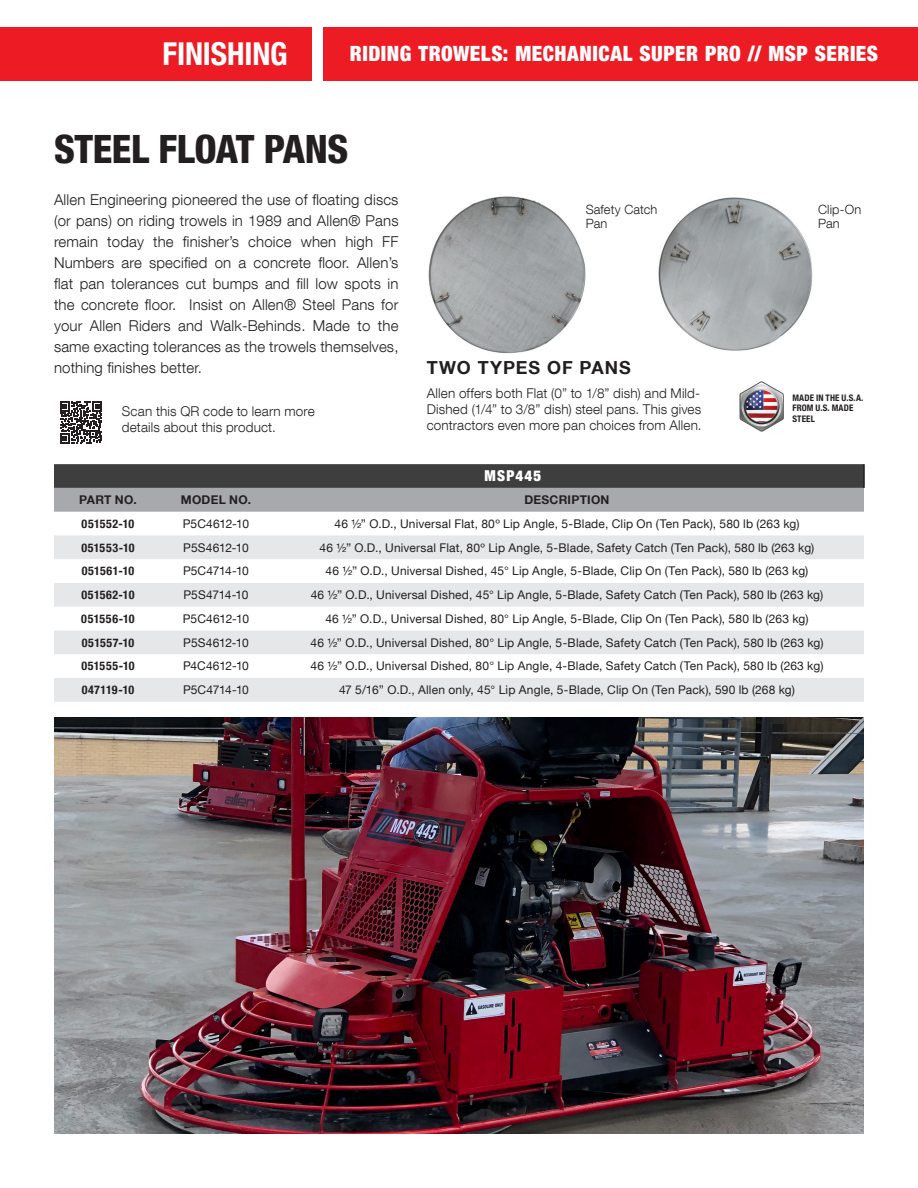
<style>
.page{position:relative;width:918px;height:1188px;background:#fff}
.page>*{position:absolute;margin:0;border:0;box-sizing:border-box;transform-origin:0 0}
.HEADER__Product{font:800 condensed 39px "Helvetica Neue LT Com";letter-spacing:-.01em;color:#231f20}
.t1{font:700 condensed 31.5px "Helvetica Neue LT Com";letter-spacing:-.005em;color:#fff}
.t2{font:900 condensed 21px "Helvetica Neue LT Com";letter-spacing:.025em;color:#fff}
.HEADER_2{font:700 18px "Helvetica Neue LT Com";letter-spacing:.055em;color:#231f20}
.BODY_TEXT{font:300 15px/21px "Helvetica Neue LT Com";letter-spacing:.01em;color:#231f20;text-align:justify}
.TABLE_HEADER{font:900 condensed 15px "Helvetica Neue LT Com";letter-spacing:.08em;color:#fff}
.t3{font:300 13.5px/16.2px "Helvetica Neue LT Com";letter-spacing:.01em;color:#231f20;text-align:justify}
.t4{font:300 12.75px/14.2px "Helvetica Neue LT Com";letter-spacing:.01em;color:#231f20}
.TABLE_DESCRIPTION_TE{font:12px "Helvetica Neue LT Com";letter-spacing:.015em;color:#231f20}
.TABLE_PRODUCT__COLUM{font:700 condensed 12px "Helvetica Neue LT Com";letter-spacing:.03em;color:#231f20}
.TABLE_DESCRIPTION_TE-2{font:12px "Helvetica Neue LT Com";letter-spacing:-.025em;color:#231f20}
.TABLE_DESCRIPTION_TE-3{font:700 12px "Helvetica Neue LT Com";letter-spacing:.02em;color:#231f20}
.TABLE_DESCRIPTION_TE-4{font:12px "Helvetica Neue LT Com";letter-spacing:-.015em;color:#231f20}
.TABLE_PRODUCT__COLUM-2{font:700 condensed 9px/10.8px "Helvetica Neue LT Com";letter-spacing:.02em;color:#231f20}
</style>
<div class="page">
<div style="left:0;top:27px;width:312px;height:54px;background:#ed1c24"></div>
<div style="left:323px;top:27px;width:595px;height:54px;background:#ed1c24"></div>
<img style="left:428px;top:196px;width:158px;height:158px">
<img style="left:658px;top:197px;width:155px;height:154px">
<svg style="left:740px;top:382px;width:44px;height:49px"></svg>
<svg style="left:60px;top:401px;width:42px;height:42px"></svg>
<svg style="left:54px;top:464px;width:810px;height:48px;background:#747577"></svg>
<svg style="left:54px;top:535px;width:810px;height:167px;fill:#e6e7e9"></svg>
<hr style="left:863px;top:464px;width:2px;height:24px;background:#231f20">
<img style="left:54px;top:717px;width:810px;height:417px">
<h2 class="t1" style="left:163px;top:35px;width:127px">FINISHING</h2>
<h3 class="t2" style="left:350px;top:41px;width:530px">RIDING TROWELS: MECHANICAL SUPER PRO // MSP SERIES</h3>
<p class="HEADER__Product" style="left:54px;top:125px;width:296px">STEEL FLOAT PANS</p>
<p class="BODY_TEXT" style="left:54px;top:189px;width:346px">Allen Engineering pioneered the use of floating discs (or pans) on riding trowels in 1989 and Allen® Pans remain today the finisher’s choice when high FF Numbers are specified on a concrete floor. Allen’s flat pan tolerances cut bumps and fill low spots in the concrete floor. Insist on Allen® Steel Pans for your Allen Riders and Walk-Behinds. Made to the same exacting tolerances as the trowels themselves, nothing finishes better.</p>
<p class="t3" style="left:122px;top:403px;width:194px">Scan this QR code to learn more details about this product.</p>
<p class="t4" style="left:586px;top:202px;width:73px">Safety Catch<br>Pan</p>
<p class="t4" style="left:818px;top:202px;width:45px">Clip-On<br>Pan</p>
<p class="HEADER_2" style="left:427px;top:357px;width:206px">TWO TYPES OF PANS</p>
<p class="t3" style="left:427px;top:385px;width:276px">Allen offers both Flat (0” to 1/8” dish) and Mild-Dished (1/4” to 3/8” dish) steel pans. This gives contractors even more pan choices from Allen.</p>
<p class="TABLE_HEADER" style="left:485px;top:467px;width:58px">MSP445</p>
<p class="TABLE_PRODUCT__COLUM-2" style="left:792px;top:392px;width:73px">MADE IN THE U.S.A.<br>FROM U.S. MADE<br>STEEL</p>
<p class="TABLE_DESCRIPTION_TE-3" style="left:79px;top:492px;width:59px">PART NO.</p>
<p class="TABLE_DESCRIPTION_TE-3" style="left:181px;top:492px;width:72px">MODEL NO.</p>
<p class="TABLE_DESCRIPTION_TE-3" style="left:524px;top:492px;width:87px">DESCRIPTION</p>
<p class="TABLE_PRODUCT__COLUM" style="left:82px;top:516px;width:54px">051552-10</p>
<p class="TABLE_DESCRIPTION_TE" style="left:183px;top:516px;width:68px">P5C4612-10</p>
<p class="TABLE_DESCRIPTION_TE" style="left:335px;top:516px;width:466px">46 ½” O.D., Universal Flat, 80º Lip Angle, 5-Blade, Clip On (Ten Pack), 580 lb (263 kg)</p>
<p class="TABLE_PRODUCT__COLUM" style="left:81px;top:540px;width:55px">051553-10</p>
<p class="TABLE_DESCRIPTION_TE" style="left:183px;top:540px;width:67px">P5S4612-10</p>
<p class="TABLE_DESCRIPTION_TE" style="left:320px;top:540px;width:496px">46 ½” O.D., Universal Flat, 80º Lip Angle, 5-Blade, Safety Catch (Ten Pack), 580 lb (263 kg)</p>
<p class="TABLE_PRODUCT__COLUM" style="left:82px;top:564px;width:54px">051561-10</p>
<p class="TABLE_DESCRIPTION_TE-2" style="left:183px;top:564px;width:67px">P5C4714-10</p>
<p class="TABLE_DESCRIPTION_TE" style="left:326px;top:564px;width:484px">46 ½” O.D., Universal Dished, 45° Lip Angle, 5-Blade, Clip On (Ten Pack), 580 lb (263 kg)</p>
<p class="TABLE_PRODUCT__COLUM" style="left:82px;top:588px;width:54px">051562-10</p>
<p class="TABLE_DESCRIPTION_TE-2" style="left:183px;top:587px;width:67px">P5S4714-10</p>
<p class="TABLE_DESCRIPTION_TE" style="left:311px;top:587px;width:514px">46 ½” O.D., Universal Dished, 45° Lip Angle, 5-Blade, Safety Catch (Ten Pack), 580 lb (263 kg)</p>
<p class="TABLE_PRODUCT__COLUM" style="left:81px;top:611px;width:55px">051556-10</p>
<p class="TABLE_DESCRIPTION_TE" style="left:183px;top:611px;width:68px">P5C4612-10</p>
<p class="TABLE_DESCRIPTION_TE" style="left:325px;top:611px;width:485px">46 ½” O.D., Universal Dished, 80° Lip Angle, 5-Blade, Clip On (Ten Pack), 580 lb (263 kg)</p>
<p class="TABLE_PRODUCT__COLUM" style="left:82px;top:635px;width:54px">051557-10</p>
<p class="TABLE_DESCRIPTION_TE" style="left:183px;top:635px;width:67px">P5S4612-10</p>
<p class="TABLE_DESCRIPTION_TE" style="left:310px;top:635px;width:515px">46 ½” O.D., Universal Dished, 80° Lip Angle, 5-Blade, Safety Catch (Ten Pack), 580 lb (263 kg)</p>
<p class="TABLE_PRODUCT__COLUM" style="left:81px;top:659px;width:55px">051555-10</p>
<p class="TABLE_DESCRIPTION_TE-4" style="left:183px;top:659px;width:67px">P4C4612-10</p>
<p class="TABLE_DESCRIPTION_TE" style="left:311px;top:659px;width:514px">46 ½” O.D., Universal Dished, 80° Lip Angle, 4-Blade, Safety Catch (Ten Pack), 580 lb (263 kg)</p>
<p class="TABLE_PRODUCT__COLUM" style="left:82px;top:683px;width:54px">047119-10</p>
<p class="TABLE_DESCRIPTION_TE-2" style="left:183px;top:682px;width:67px">P5C4714-10</p>
<p class="TABLE_DESCRIPTION_TE" style="left:339px;top:682px;width:457px">47 5/16” O.D., Allen only, 45° Lip Angle, 5-Blade, Clip On (Ten Pack), 590 lb (268 kg)</p>
</div>
